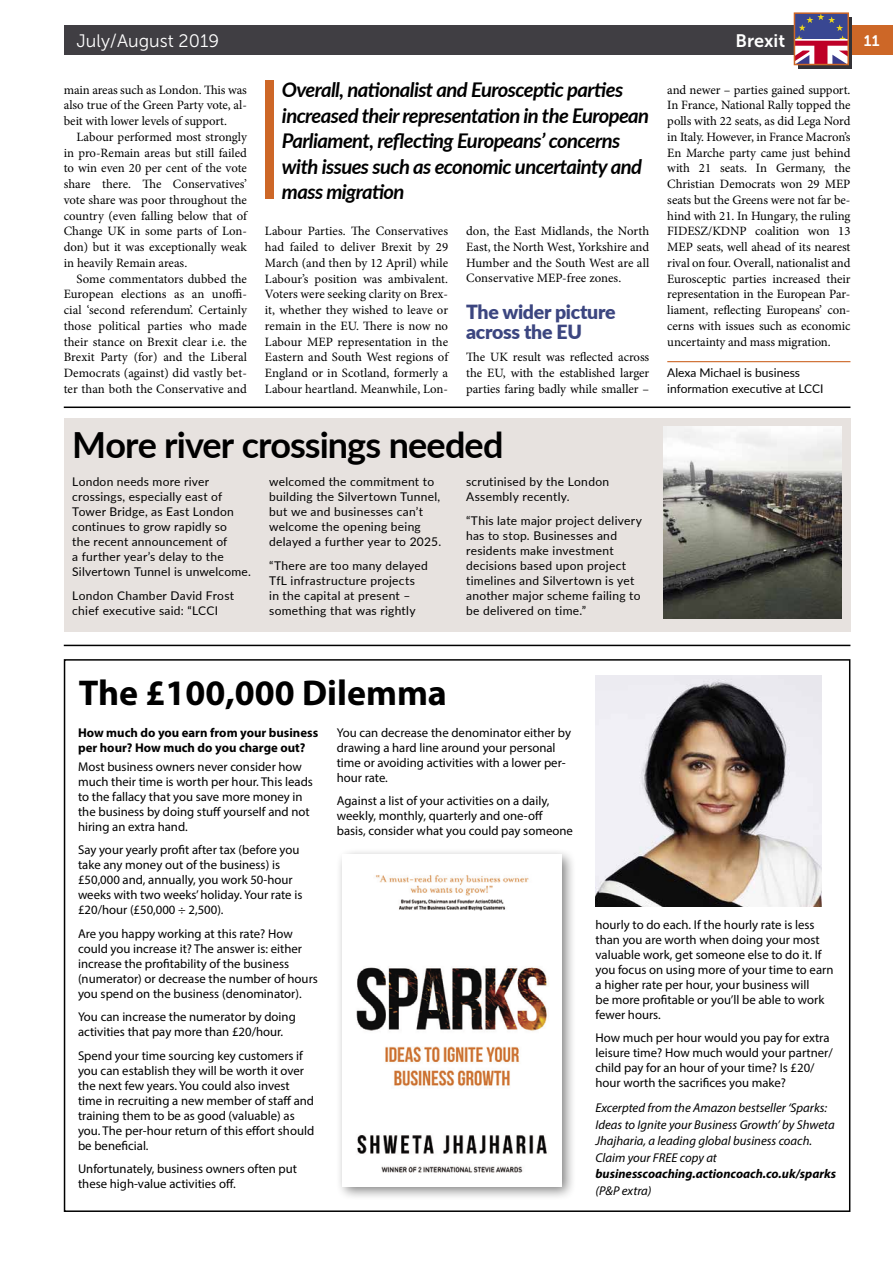
<style>
.page{position:relative;width:893px;height:1263px;background:#fff}
.page>*{position:absolute;margin:0;border:0;box-sizing:border-box;transform-origin:0 0}
.t1{font:700 36px "Lato";letter-spacing:-.025em;color:#000}
.t2{font:700 36px "Myriad Pro";color:#000}
.t3{font:italic 700 20.25px/25.5px "Lato";letter-spacing:-.03em;color:#000}
.t4{font:900 19.5px/20.2px "Lato";letter-spacing:-.015em;color:#3c4680}
.t5{font:18px "Museo Sans 300";color:#fff}
.t6{font:18px "Museo Sans 700";color:#fff}
.t7{font:15.15px "Museo Sans 700";color:#fff}
.t8{font:12.75px/15.8px "Minion Pro";letter-spacing:-.005em;color:#000;text-align:justify}
.t9{font:12.75px/15px "Myriad Pro";color:#000}
.t10{font:italic 12.75px/16.5px "Myriad Pro";color:#000}
.t11{font:700 12.75px/15px "Myriad Pro";color:#000}
.t12{font:italic 700 12.75px "Myriad Pro";color:#000}
.t13{font:12px/15px "Lato";letter-spacing:.02em;color:#000}
.t14{font:12px/15.8px "Lato";color:#000}
</style>
<div class="page">
<div style="left:850px;top:26px;width:43px;height:29px;background:#cd6727"></div>
<div style="left:64px;top:26px;width:786px;height:29px;background:#403e43"></div>
<svg style="left:798px;top:17px;width:54px;height:51px"></svg>
<svg style="left:797px;top:15px;width:49px;height:47px;background:#8b658c"></svg>
<div style="left:794px;top:12px;width:55px;height:53px;border:2px solid #cd6727"></div>
<div style="left:335px;top:847px;width:242px;height:354px;background:#000;opacity:.5"></div>
<img style="left:343px;top:855px;width:219px;height:331px">
<img style="left:595px;top:675px;width:226px;height:232px">
<hr style="left:64px;top:645px;width:786px;height:1px;background:#000">
<div style="left:64px;top:418px;width:786px;height:213px;background:#e7e2df"></div>
<hr style="left:667px;top:361px;width:183px;height:1px;background:#cd6727">
<div style="left:265px;top:81px;width:8px;height:118px;background:#cd6727"></div>
<hr style="left:64px;top:406px;width:786px;height:2px;background:#000">
<img style="left:663px;top:427px;width:179px;height:192px">
<h3 class="t5" style="left:77px;top:31px;width:144px">July/August 2019</h3>
<h3 class="t6" style="left:736px;top:31px;width:51px">Brexit</h3>
<p class="t7" style="left:864px;top:32px;width:17px">11</p>
<p class="t8" style="left:64px;top:82px;width:185px">main areas such as London. This was also true of the Green Party vote, al&shy;beit with lower levels of support.</p>
<p class="t8" style="left:64px;top:129px;width:185px;text-indent:13px">Labour performed most strongly in pro-Remain areas but still failed to win even 20 per cent of the vote share there. The Conservatives’ vote share was poor throughout the country (even falling below that of Change UK in some parts of Lon&shy;don) but it was exceptionally weak in heavily Remain areas.</p>
<p class="t8" style="left:64px;top:271px;width:185px;text-indent:13px">Some commentators dubbed the European elections as an unoffi&shy;cial ‘second referendum’. Certainly those political parties who made their stance on Brexit clear i.e. the Brexit Party (for) and the Liberal Democrats (against) did vastly bet&shy;ter than both the Conservative and</p>
<h2 class="t3" style="left:282px;top:76px;width:369px">Overall, nationalist and Eurosceptic parties increased their representation in the European Parliament, reflecting Europeans’ concerns with issues such as economic uncertainty and mass migration</h2>
<p class="t8" style="left:265px;top:223px;width:185px">Labour Parties. The Conservatives had failed to deliver Brexit by 29<br>March (and then by 12 April) while Labour’s position was ambivalent.<br>Voters were seeking clarity on Brex&shy;it, whether they wished to leave or remain in the EU. There is now no Labour MEP representation in the Eastern and South West regions of England or in Scotland, formerly a Labour heartland. Meanwhile, Lon-</p>
<p class="t8" style="left:466px;top:223px;width:185px">don, the East Midlands, the North East, the North West, Yorkshire and Humber and the South West are all Conservative MEP-free zones.</p>
<h3 class="t4" style="left:466px;top:300px;width:151px">The wider picture across the EU</h3>
<p class="t8" style="left:466px;top:349px;width:185px">The UK result was reflected across the EU, with the established larger parties faring badly while smaller –</p>
<h1 class="t1" style="left:72px;top:419px;width:433px">More river crossings needed</h1>
<p class="t13" style="left:72px;top:474px;width:180px">London needs more river crossings, especially east of<br>Tower Bridge, as East London continues to grow rapidly so<br>the recent announcement of<br>a further year’s delay to the<br>Silvertown Tunnel is unwelcome.</p>
<p class="t13" style="left:72px;top:587px;width:163px">London Chamber David Frost chief executive said: “LCCI</p>
<p class="t13" style="left:466px;top:474px;width:145px">scrutinised by the London<br>Assembly recently.</p>
<p class="t13" style="left:466px;top:512px;width:177px">“This late major project delivery has to stop. Businesses and residents make investment decisions based upon project timelines and Silvertown is yet another major scheme failing to be delivered on time.”</p>
<p class="t13" style="left:269px;top:474px;width:174px">welcomed the commitment to building the Silvertown Tunnel, but we and businesses can’t welcome the opening being delayed a further year to 2025.</p>
<p class="t13" style="left:269px;top:557px;width:160px">“There are too many delayed<br>TfL infrastructure projects<br>in the capital at present – something that was rightly</p>
<p class="t8" style="left:667px;top:82px;width:185px">and newer – parties gained support.<br>In France, National Rally topped the polls with 22 seats, as did Lega Nord in Italy. However, in France Macron’s En Marche party came just behind with 21 seats. In Germany, the Christian Democrats won 29 MEP seats but the Greens were not far be&shy;hind with 21. In Hungary, the ruling FIDESZ/KDNP coalition won 13<br>MEP seats, well ahead of its nearest rival on four. Overall, nationalist and Eurosceptic parties increased their representation in the European Par&shy;liament, reflecting Europeans’ con&shy;cerns with issues such as economic uncertainty and mass migration.</p>
<p class="t14" style="left:667px;top:364px;width:158px">Alexa Michael is business information executive at LCCI</p>
<h1 class="t2" style="left:79px;top:669px;width:370px">The £100,000 Dilemma</h1>
<p class="t11" style="left:78px;top:724px;width:242px">How much do you earn from your business per hour? How much do you charge out?</p>
<p class="t9" style="left:78px;top:759px;width:236px">Most business owners never consider how much their time is worth per hour. This leads to the fallacy that you save more money in the business by doing stuff yourself and not hiring an extra hand.</p>
<p class="t9" style="left:78px;top:842px;width:226px">Say your yearly profit after tax (before you take any money out of the business) is £50,000 and, annually, you work 50-hour weeks with two weeks’ holiday. Your rate is £20/hour (£50,000 ÷ 2,500).</p>
<p class="t9" style="left:78px;top:926px;width:241px">Are you happy working at this rate? How could you increase it? The answer is: either increase the profitability of the business (numerator) or decrease the number of hours you spend on the business (denominator).</p>
<p class="t9" style="left:78px;top:1009px;width:219px">You can increase the numerator by doing activities that pay more than £20/hour.</p>
<p class="t9" style="left:78px;top:1048px;width:238px">Spend your time sourcing key customers if you can establish they will be worth it over the next few years. You could also invest time in recruiting a new member of staff and training them to be as good (valuable) as you. The per-hour return of this effort should be beneficial.</p>
<p class="t9" style="left:78px;top:1161px;width:221px">Unfortunately, business owners often put these high-value activities off.</p>
<p class="t9" style="left:337px;top:725px;width:236px">You can decrease the denominator either by drawing a hard line around your personal time or avoiding activities with a lower per&shy;hour rate.</p>
<p class="t9" style="left:337px;top:793px;width:238px">Against a list of your activities on a daily, weekly, monthly, quarterly and one-off basis, consider what you could pay someone</p>
<p class="t9" style="left:595px;top:917px;width:239px">hourly to do each. If the hourly rate is less than you are worth when doing your most valuable work, get someone else to do it. If you focus on using more of your time to earn a higher rate per hour, your business will<br>be more profitable or you’ll be able to work fewer hours.</p>
<p class="t9" style="left:595px;top:1030px;width:239px">How much per hour would you pay for extra leisure time? How much would your partner/ child pay for an hour of your time? Is £20/ hour worth the sacrifices you make?</p>
<p class="t10" style="left:595px;top:1100px;width:241px">Excerpted from the Amazon bestseller ‘Sparks:<br>Ideas to Ignite your Business Growth’ by Shweta Jhajharia, a leading global business coach.<br>Claim your FREE copy at</p>
<p class="t12" style="left:595px;top:1166px;width:242px">businesscoaching.actioncoach.co.uk/sparks</p>
<p class="t10" style="left:595px;top:1182px;width:58px">(P&amp;P extra)</p>
</div>
